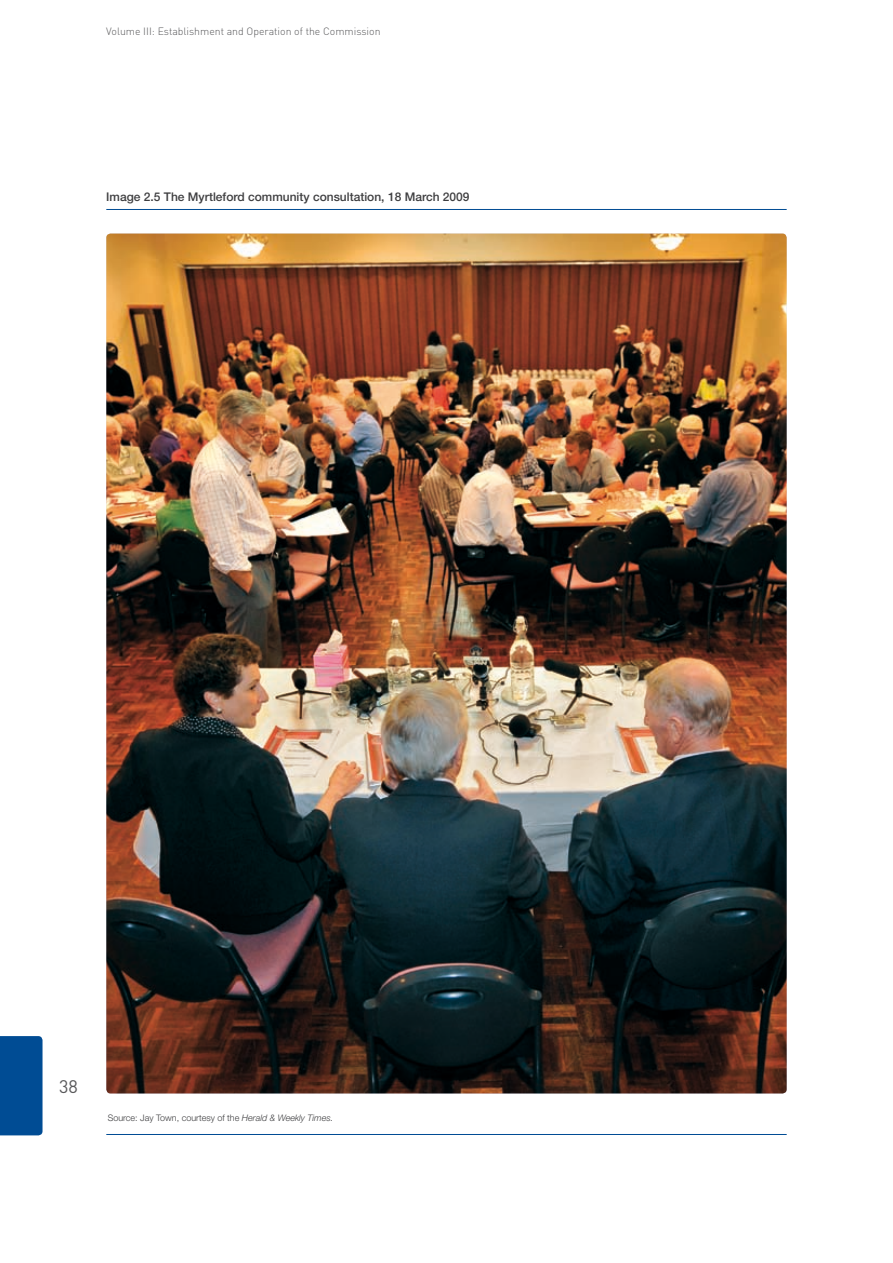
<style>
.page{position:relative;width:893px;height:1263px;background:#fff}
.page>*{position:absolute;margin:0;border:0;box-sizing:border-box;transform-origin:0 0}
.t1{font:18px "DIN";color:#58585a}
.Figure_Table_Heading{font:500 12px "Helvetica Neue";color:#3e3e40}
.t2{font:300 10.5px "DIN";color:#58585a}
.Source{font:300 9px "Helvetica Neue";color:#3e3e40}
.s1{font-style:italic}
</style>
<div class="page">
<div style="left:0;top:1036px;width:43px;height:99px;background:#004c94"></div>
<hr style="left:106px;top:209px;width:681px;height:1px;background:#004c94">
<hr style="left:106px;top:1134px;width:681px;height:1px;background:#004c94">
<img style="left:106px;top:234px;width:681px;height:859px">
<p class="t2" style="left:106px;top:25px;width:276px">Volume III: Establishment and Operation of the Commission</p>
<p class="Figure_Table_Heading" style="left:106px;top:189px;width:365px">Image 2.5 The Myrtleford community consultation, 18 March 2009</p>
<h1 class="t1" style="left:59px;top:1075px;width:20px">38</h1>
<p class="Source" style="left:108px;top:1113px;width:227px">Source: Jay Town, courtesy of the <span class="s1">Herald &amp; Weekly Times.</span></p>
</div>
